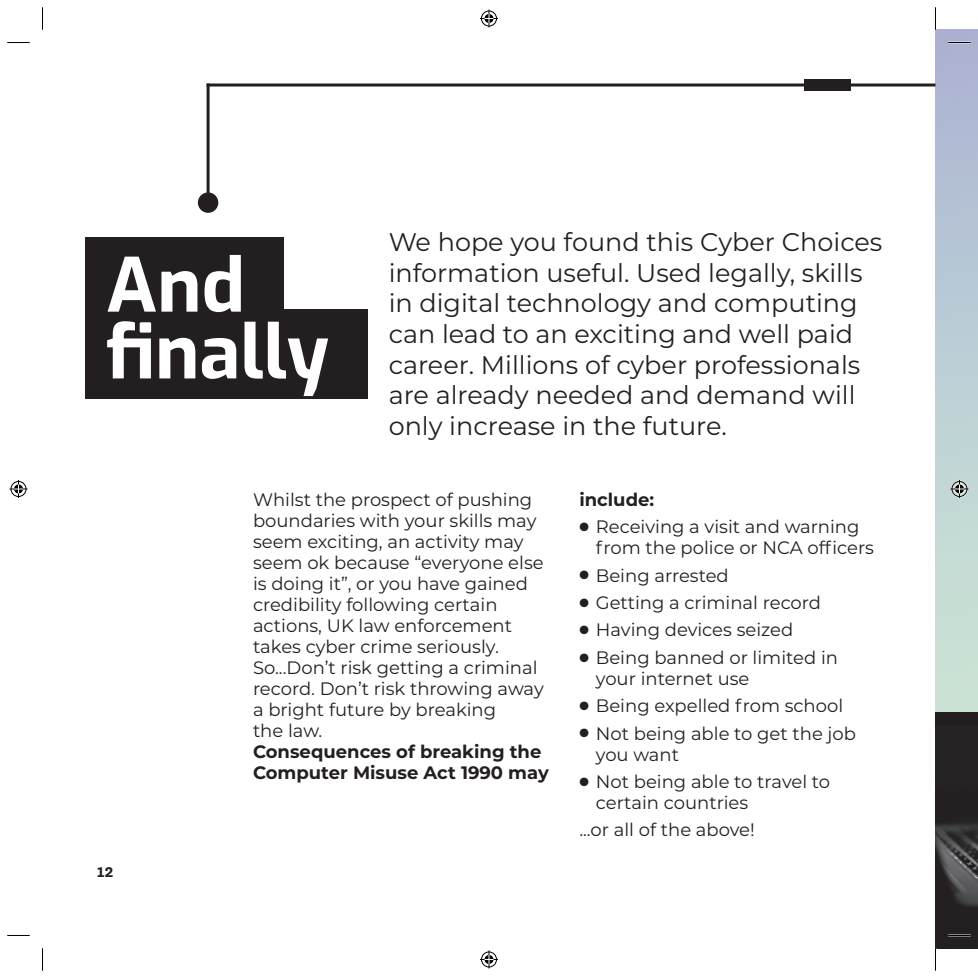
<style>
.page{position:relative;width:978px;height:978px;background:#fff}
.page>*{position:absolute;margin:0;border:0;box-sizing:border-box;transform-origin:0 0}
.t1{font:700 74.4px/66.8px "Exo";color:#fff}
.t2{font:25.5px/30.6px "Montserrat";color:#231f20}
.t3{font:18px/21px "Montserrat";color:#231f20}
.t4{font:700 18px/21px "Montserrat";color:#231f20}
.t5{font:700 15px "Tenon";color:#231f20}
</style>
<div class="page">
<svg style="left:935px;top:30px;width:43px;height:682px;background:#bccdd4"></svg>
<hr style="left:207px;top:84px;width:728px;height:3px;background:#231f20">
<div style="left:804px;top:79px;width:47px;height:12px;background:#231f20"></div>
<div style="left:198px;top:192px;width:20px;height:21px;background:#231f20;border-radius:50%"></div>
<hr style="left:207px;top:84px;width:3px;height:115px;background:#231f20">
<div style="left:85px;top:237px;width:198px;height:83px;background:#231f20"></div>
<div style="left:85px;top:309px;width:282px;height:90px;background:#231f20"></div>
<div style="left:935px;top:712px;width:43px;height:180px;background:#231f20"></div>
<img style="left:935px;top:823px;width:43px;height:125px">
<hr style="left:948px;top:934px;width:23px;height:2px;background:#fff">
<svg style="left:7px;top:42px;width:23px;height:1px"></svg>
<svg style="left:948px;top:42px;width:23px;height:1px"></svg>
<svg style="left:7px;top:935px;width:23px;height:1px"></svg>
<svg style="left:948px;top:935px;width:23px;height:1px"></svg>
<svg style="left:42px;top:7px;width:1px;height:23px"></svg>
<svg style="left:42px;top:948px;width:1px;height:23px"></svg>
<svg style="left:935px;top:7px;width:1px;height:23px"></svg>
<svg style="left:935px;top:948px;width:1px;height:23px"></svg>
<svg style="left:480px;top:10px;width:18px;height:18px"></svg>
<svg style="left:480px;top:950px;width:18px;height:18px"></svg>
<svg style="left:10px;top:480px;width:18px;height:18px"></svg>
<svg style="left:950px;top:480px;width:18px;height:18px"></svg>
<h1 class="t1" style="left:106px;top:253px;width:224px">And finally</h1>
<p class="t2" style="left:389px;top:230px;width:495px">We hope you found this Cyber Choices information useful. Used legally, skills in digital technology and computing can lead to an exciting and well paid career. Millions of cyber professionals are already needed and demand will only increase in the future.</p>
<p class="t5" style="left:98px;top:863px;width:17px">12</p>
<p class="t3" style="left:253px;top:491px;width:292px">Whilst the prospect of pushing boundaries with your skills may seem exciting, an activity may seem ok because “everyone else is doing it”, or you have gained credibility following certain actions, UK law enforcement takes cyber crime seriously.<br>So...Don’t risk getting a criminal record. Don’t risk throwing away a bright future by breaking<br>the law.</p>
<p class="t4" style="left:253px;top:743px;width:297px">Consequences of breaking the<br>Computer Misuse Act 1990 may</p>
<p class="t4" style="left:579px;top:491px;width:76px">include:</p>
<p class="t3" style="left:596px;top:518px;width:280px;text-indent:-16px">● Receiving a visit and warning from the police or NCA officers</p>
<p class="t3" style="left:579px;top:567px;width:151px">● Being arrested</p>
<p class="t3" style="left:579px;top:594px;width:243px">● Getting a criminal record</p>
<p class="t3" style="left:579px;top:621px;width:215px">● Having devices seized</p>
<p class="t3" style="left:596px;top:649px;width:244px;text-indent:-16px">● Being banned or limited in your internet use</p>
<p class="t3" style="left:579px;top:697px;width:265px">● Being expelled from school</p>
<p class="t3" style="left:596px;top:725px;width:262px;text-indent:-16px">● Not being able to get the job you want</p>
<p class="t3" style="left:596px;top:773px;width:236px;text-indent:-16px">● Not being able to travel to certain countries</p>
<p class="t3" style="left:579px;top:821px;width:177px">...or all of the above!</p>
</div>
